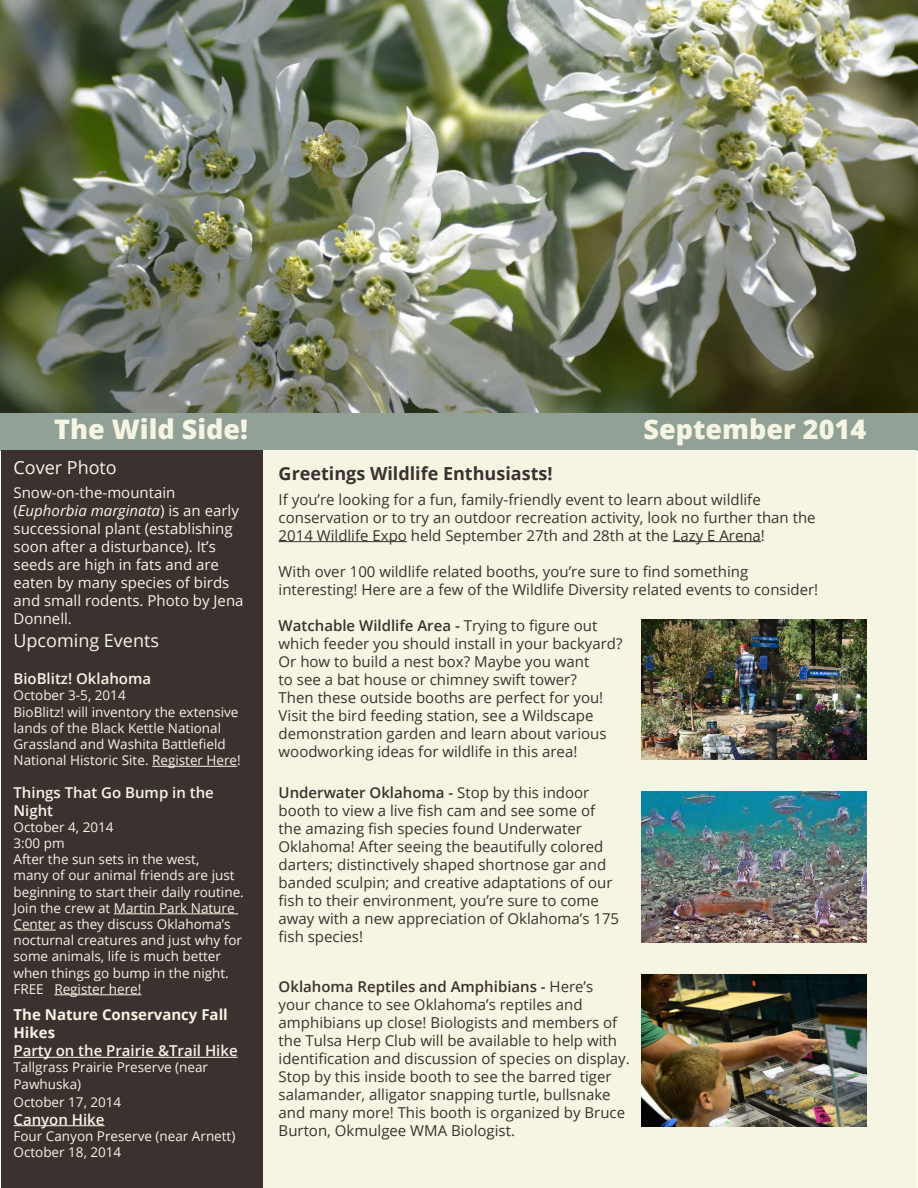
<style>
.page{position:relative;width:918px;height:1188px;background:#fff}
.page>*{position:absolute;margin:0;border:0;box-sizing:border-box;transform-origin:0 0}
.t1{font:800 27px "Open Sans";color:#f6f5e4}
.t2{font:700 18px "Open Sans";color:#3b312f}
.t3{font:18px "Open Sans";color:#f6f5e4}
.t4{font:15px/18px "Open Sans";color:#3b312f}
.t5{font:15px/18px "Open Sans";color:#f6f5e4}
.t6{font:600 15px/18px "Open Sans";color:#f6f5e4}
.t7{font:700 15px/18px "Open Sans";color:#f6f5e4}
.t8{font:13.5px/16.2px "Open Sans";color:#f6f5e4}
.s1{font-style:italic}
.s2{font-weight:600}
</style>
<div class="page">
<div style="left:1px;top:412px;width:917px;height:38px;background:#91a195"></div>
<img style="left:0;top:0;width:918px;height:412px">
<div style="left:1px;top:450px;width:263px;height:738px;background:#3b312f"></div>
<div style="left:264px;top:450px;width:653px;height:737px;background:#f6f5e4"></div>
<hr style="left:279px;top:541px;width:128px;height:1px;background:#3b312f">
<hr style="left:673px;top:541px;width:88px;height:1px;background:#3b312f">
<hr style="left:14px;top:1057px;width:224px;height:1px;background:#f6f5e4">
<hr style="left:14px;top:1125px;width:91px;height:1px;background:#f6f5e4">
<hr style="left:114px;top:913px;width:124px;height:1px;background:#f6f5e4">
<hr style="left:14px;top:930px;width:42px;height:1px;background:#f6f5e4">
<hr style="left:54px;top:994px;width:87px;height:1px;background:#f6f5e4">
<img style="left:642px;top:620px;width:224px;height:140px">
<img style="left:642px;top:792px;width:224px;height:151px">
<img style="left:642px;top:975px;width:224px;height:151px">
<hr style="left:152px;top:766px;width:85px;height:1px;background:#f6f5e4">
<h1 class="t1" style="left:54px;top:409px;width:195px">The Wild Side!</h1>
<h1 class="t1" style="left:644px;top:409px;width:224px">September 2014</h1>
<p class="t3" style="left:14px;top:455px;width:105px">Cover Photo</p>
<p class="t2" style="left:279px;top:461px;width:275px">Greetings Wildlife Enthusiasts!</p>
<p class="t4" style="left:279px;top:490px;width:538px">If you’re looking for a fun, family-friendly event to learn about wildlife conservation or to try an outdoor recreation activity, look no further than the<br>2014 Wildlife Expo held September 27th and 28th at the Lazy E Arena!</p>
<p class="t4" style="left:279px;top:562px;width:541px">With over 100 wildlife related booths, you’re sure to find something interesting! Here are a few of the Wildlife Diversity related events to consider!</p>
<p class="t5" style="left:14px;top:484px;width:232px">Snow-on-the-mountain (<span class="s1">Euphorbia marginata</span>) is an early successional plant (establishing soon after a disturbance). It’s seeds are high in fats and are eaten by many species of birds and small rodents. Photo by Jena<br>Donnell.</p>
<p class="t4" style="left:279px;top:617px;width:345px"><span class="s2">Watchable Wildlife Area -</span> Trying to figure out which feeder you should install in your backyard?<br>Or how to build a nest box? Maybe you want<br>to see a bat house or chimney swift tower?<br>Then these outside booths are perfect for you!<br>Visit the bird feeding station, see a Wildscape demonstration garden and learn about various woodworking ideas for wildlife in this area!</p>
<p class="t4" style="left:279px;top:783px;width:342px"><span class="s2">Underwater Oklahoma -</span> Stop by this indoor booth to view a live fish cam and see some of the amazing fish species found Underwater Oklahoma! After seeing the beautifully colored darters; distinctively shaped shortnose gar and banded sculpin; and creative adaptations of our fish to their environment, you’re sure to come away with a new appreciation of Oklahoma’s 175 fish species!</p>
<p class="t4" style="left:279px;top:977px;width:353px"><span class="s2">Oklahoma Reptiles and Amphibians -</span> Here’s<br>your chance to see Oklahoma’s reptiles and amphibians up close! Biologists and members of the Tulsa Herp Club will be available to help with identification and discussion of species on display.<br>Stop by this inside booth to see the barred tiger salamander, alligator snapping turtle, bullsnake and many more! This booth is organized by Bruce Burton, Okmulgee WMA Biologist.</p>
<p class="t3" style="left:14px;top:628px;width:147px">Upcoming Events</p>
<p class="t6" style="left:14px;top:670px;width:139px">BioBlitz! Oklahoma</p>
<p class="t8" style="left:14px;top:687px;width:229px">October 3-5, 2014<br>BioBlitz! will inventory the extensive lands of the Black Kettle National Grassland and Washita Battlefield National Historic Site. Register Here!</p>
<p class="t6" style="left:14px;top:783px;width:202px">Things That Go Bump in the<br>Night</p>
<p class="t8" style="left:14px;top:818px;width:232px">October 4, 2014<br>3:00 pm<br>After the sun sets in the west,<br>many of our animal friends are just beginning to start their daily routine.<br>Join the crew at Martin Park Nature<br>Center as they discuss Oklahoma’s nocturnal creatures and just why for some animals, life is much better when things go bump in the night.<br>FREE Register here!</p>
<p class="t7" style="left:14px;top:1005px;width:216px">The Nature Conservancy Fall<br>Hikes</p>
<p class="t6" style="left:14px;top:1041px;width:226px">Party on the Prairie &amp;Trail Hike</p>
<p class="t8" style="left:14px;top:1059px;width:196px">Tallgrass Prairie Preserve (near<br>Pawhuska)</p>
<p class="t8" style="left:14px;top:1093px;width:109px">October 17, 2014</p>
<p class="t6" style="left:14px;top:1110px;width:93px">Canyon Hike</p>
<p class="t8" style="left:14px;top:1127px;width:223px">Four Canyon Preserve (near Arnett)<br>October 18, 2014</p>
</div>
